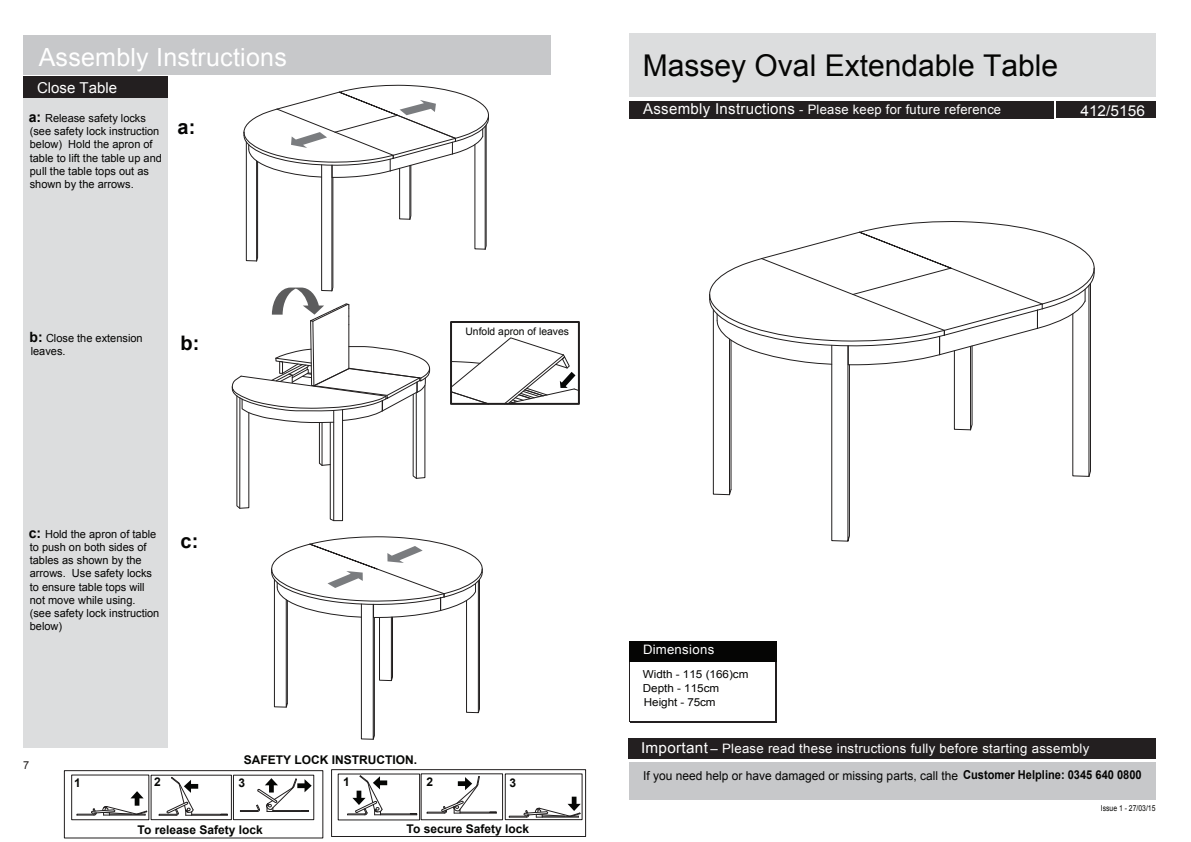
<style>
.page{position:relative;width:1191px;height:842px;background:#fff}
.page>*{position:absolute;margin:0;border:0;box-sizing:border-box;transform-origin:0 0}
.t1{font:30px "Arial";color:#050504}
.t2{font:25px "Arial";letter-spacing:.01em;color:#fff}
.t3{font:700 20px "Arial";color:#050504}
.t4{font:15px "Arial";color:#fff}
.t5{font:700 14.2px "Arial";color:#050504}
.t6{font:13px "Arial";letter-spacing:.02em;color:#fff}
.t7{font:12.2px "Arial";color:#050504}
.t8{font:700 12px "Arial";color:#050604}
.t9{font:11.1px/13.2px "Arial";color:#050504}
.t10{font:11px/13.9px "Arial";color:#050504;scale:1.06 1}
.t11{font:11px "Arial";color:#231f20}
.t12{font:10.3px "Arial";color:#060706}
.t13{font:8.2px "Arial";color:#050504;scale:.83 1}
.s1{font-size:15px}
.s2{font-weight:700}
</style>
<div class="page">
<div style="left:629px;top:101px;width:424px;height:17px;background:#231f20"></div>
<div style="left:628px;top:739px;width:527px;height:20px;background:#231f20"></div>
<div style="left:629px;top:763px;width:526px;height:37px;background:#c7c8ca"></div>
<hr style="left:629px;top:660px;width:1px;height:62px;background:#231f20">
<hr style="left:775px;top:662px;width:1px;height:60px;background:#231f20">
<hr style="left:630px;top:721px;width:146px;height:1px;background:#231f20">
<div style="left:629px;top:642px;width:147px;height:20px;background:#050504"></div>
<div style="left:629px;top:34px;width:526px;height:63px;background:#dcddde"></div>
<div style="left:24px;top:35px;width:527px;height:40px;background:#c7c8ca"></div>
<div style="left:23px;top:77px;width:144px;height:22px;background:#231f20"></div>
<svg style="left:64px;top:769px;width:522px;height:70px"></svg>
<div style="left:23px;top:99px;width:144px;height:649px;background:#dcddde"></div>
<svg style="left:709px;top:221px;width:386px;height:321px"></svg>
<svg style="left:271px;top:536px;width:212px;height:204px"></svg>
<svg style="left:231px;top:84px;width:349px;height:438px"></svg>
<div style="left:1056px;top:101px;width:99px;height:17px;background:#231f20"></div>
<h2 class="t2" style="left:39px;top:40px;width:250px">Assembly Instructions</h2>
<h3 class="t4" style="left:37px;top:78px;width:82px">Close Table</h3>
<p class="t9" style="left:30px;top:112px;width:134px;text-indent:15px">Release safety locks (see safety lock instruction below) Hold the apron of table to lift the table up and pull the table tops out as shown by the arrows.</p>
<p class="t5" style="left:29px;top:108px;width:14px">a:</p>
<h3 class="t3" style="left:178px;top:114px;width:19px">a:</h3>
<p class="t5" style="left:30px;top:327px;width:15px">b:</p>
<p class="t9" style="left:31px;top:331px;width:113px;text-indent:15px">Close the extension leaves.</p>
<h3 class="t3" style="left:181px;top:330px;width:20px">b:</h3>
<p class="t12" style="left:465px;top:325px;width:105px">Unfold apron of leaves</p>
<p class="t9" style="left:30px;top:527px;width:131px;text-indent:15px">Hold the apron of table to push on both sides of tables as shown by the arrows. Use safety locks to ensure table tops will not move while using. (see safety lock instruction below)</p>
<p class="t5" style="left:29px;top:523px;width:14px">c:</p>
<h3 class="t3" style="left:181px;top:528px;width:19px">c:</h3>
<p class="t11" style="left:23px;top:758px;width:8px">7</p>
<p class="t8" style="left:244px;top:752px;width:175px">SAFETY LOCK INSTRUCTION.</p>
<p class="t8" style="left:74px;top:774px;width:8px">1</p>
<p class="t8" style="left:154px;top:774px;width:8px">2</p>
<p class="t8" style="left:239px;top:774px;width:8px">3</p>
<p class="t8" style="left:343px;top:773px;width:8px">1</p>
<p class="t8" style="left:426px;top:773px;width:8px">2</p>
<p class="t8" style="left:509px;top:774px;width:8px">3</p>
<p class="t8" style="left:138px;top:821px;width:127px">To release Safety lock</p>
<p class="t8" style="left:406px;top:820px;width:124px">To secure Safety lock</p>
<h1 class="t1" style="left:643px;top:45px;width:417px">Massey Oval Extendable Table</h1>
<p class="t6" style="left:643px;top:101px;width:359px"><span class="s1">Assembly Instructions</span> - Please keep for future reference</p>
<h3 class="t4" style="left:1080px;top:101px;width:66px">412/5156</h3>
<p class="t6" style="left:643px;top:641px;width:73px">Dimensions</p>
<p class="t10" style="left:643px;top:668px;width:101px">Width - 115 (166)cm<br>Depth - 115cm<br>Height - 75cm</p>
<p class="t6" style="left:641px;top:740px;width:450px"><span class="s1">Important</span> – Please read these instructions fully before starting assembly</p>
<p class="t7" style="left:643px;top:767px;width:500px">If you need help or have damaged or missing parts, call the <span class="s2">Customer Helpline: 0345 640 0800</span></p>
<p class="t13" style="left:1101px;top:802px;width:67px">Issue 1 - 27/03/15</p>
</div>
